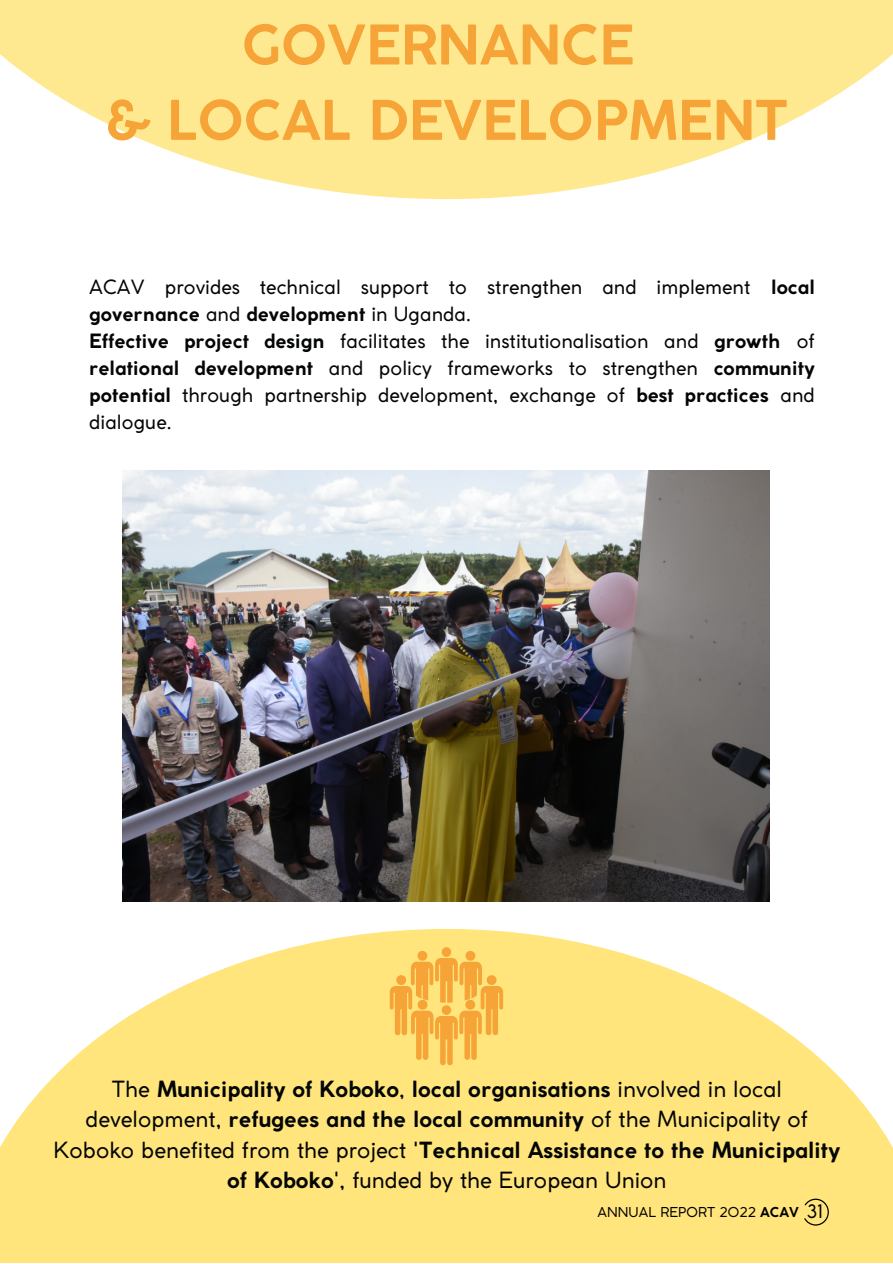
<style>
.page{position:relative;width:893px;height:1264px;background:#fff}
.page>*{position:absolute;margin:0;border:0;box-sizing:border-box;transform-origin:0 0}
.t1{font:700 54px "Coco Gothic";color:#f6a438}
.t2{font:700 22.05px/30.3px "Coco Gothic";color:#040606;text-align:center}
.t3{font:19.5px/27px "Coco Gothic";color:#040606}
.t4{font:18.45px "Coco Gothic";color:#000}
.t5{font:13.5px "Coco Gothic";color:#000}
.s1{font-weight:700}
.s2{font-weight:400}
</style>
<div class="page">
<svg style="left:0;top:929px;width:892px;height:333px;fill:#ffe57c"></svg>
<svg style="left:0;top:0;width:892px;height:199px;fill:#ffe990"></svg>
<img style="left:123px;top:471px;width:646px;height:430px">
<svg style="left:804px;top:1198px;width:24px;height:27px"></svg>
<svg style="left:441px;top:947px;width:10px;height:9px"></svg>
<svg style="left:389px;top:950px;width:114px;height:115px"></svg>
<p class="t1" style="left:242px;top:24px;width:393px">GOVERNANCE</p>
<p class="t1" style="left:105px;top:100px;width:685px">&amp; LOCAL DEVELOPMENT</p>
<p class="t3" style="left:89px;top:275px;width:727px">ACAV provides technical support to strengthen and implement <span class="s1">local governance</span> and <span class="s1">development</span> in Uganda.</p>
<p class="t3" style="left:89px;top:329px;width:727px;text-align:justify"><span class="s1">Effective project design</span> facilitates the institutionalisation and <span class="s1">growth</span> of <span class="s1">relational development</span> and policy frameworks to strengthen <span class="s1">community potential</span> through partnership development, exchange of <span class="s1">best practices</span> and dialogue.</p>
<p class="t2" style="left:53px;top:1075px;width:788px"><span class="s2">The</span> Municipality of Koboko<span class="s2">,</span> local organisations <span class="s2">involved in local development,</span> refugees and the local community <span class="s2">of the Municipality of Koboko benefited from the project '</span>Technical Assistance to the Municipality of Koboko<span class="s2">', funded by the European Union</span></p>
<p class="t5" style="left:597px;top:1206px;width:203px">ANNUAL REPORT 2022 <span class="s1">ACAV</span></p>
<p class="t4" style="left:807px;top:1204px;width:18px">31</p>
</div>
